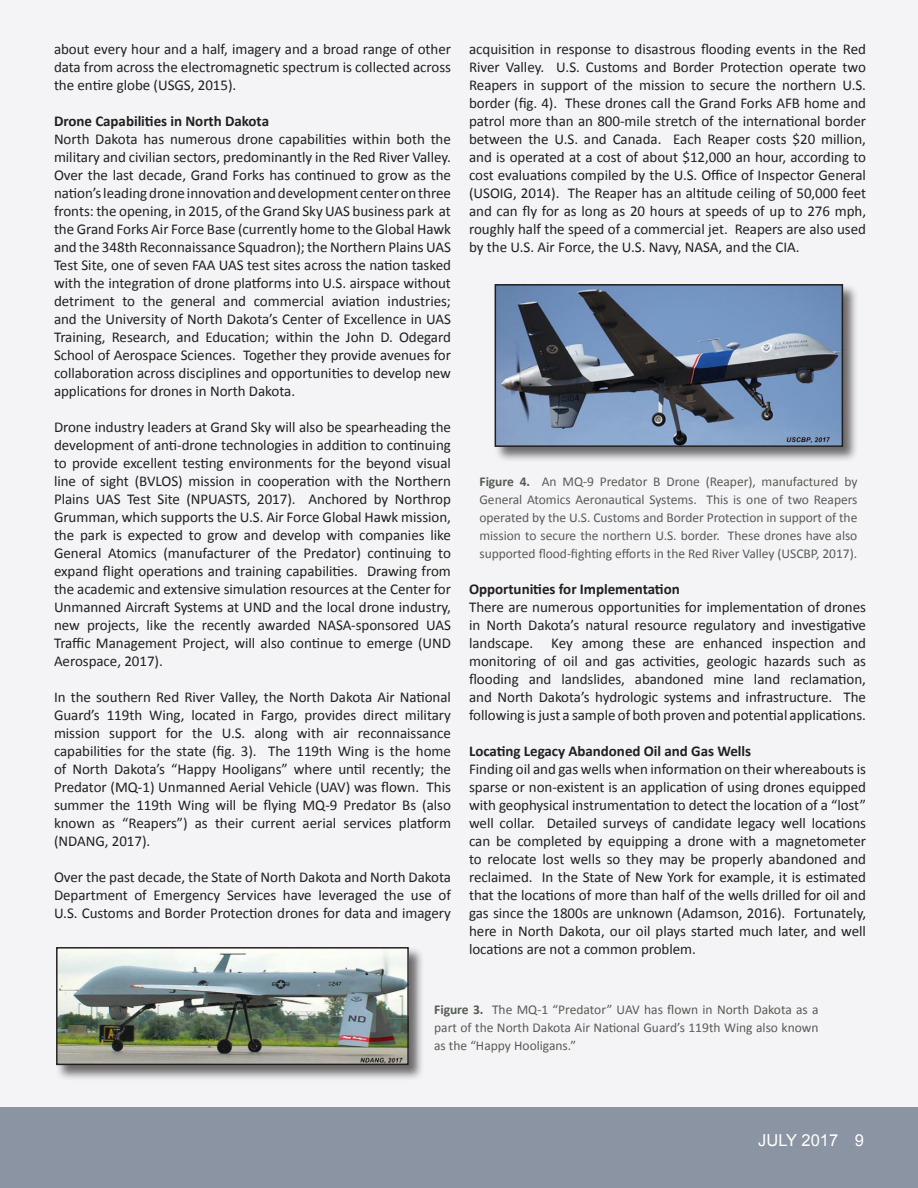
<style>
.page{position:relative;width:918px;height:1188px;background:#fff}
.page>*{position:absolute;margin:0;border:0;box-sizing:border-box;transform-origin:0 0}
.t1{font:16.5px "Arial";color:#fff}
.t2{font:15px/18px "Calibri";letter-spacing:-.005em;color:#231f20;text-align:justify}
.t3{font:700 15px "Calibri";letter-spacing:-.005em;color:#231f20}
.t4{font:13.5px/18px "Calibri";letter-spacing:-.005em;color:#575c56;text-align:justify}
.s1{font-weight:700}
</style>
<div class="page">
<div style="left:0;top:0;width:918px;height:1107px;background:#f4f4f6"></div>
<div style="left:0;top:1107px;width:918px;height:81px;background:#8b94a3"></div>
<div style="left:56px;top:947px;width:369px;height:134px;background:#231f20;opacity:.65"></div>
<img style="left:59px;top:950px;width:347px;height:112px">
<div style="left:56px;top:947px;width:353px;height:118px;border:2px solid #231f20"></div>
<div style="left:494px;top:284px;width:365px;height:179px;background:#231f20;opacity:.65"></div>
<img style="left:498px;top:287px;width:342px;height:157px">
<div style="left:495px;top:284px;width:348px;height:163px;border:2px solid #231f20"></div>
<p class="t2" style="left:54px;top:40px;width:399px">about every hour and a half, imagery and a broad range of other data from across the electromagnetic spectrum is collected across the entire globe (USGS, 2015).</p>
<p class="t3" style="left:54px;top:111px;width:217px">Drone Capabilities in North Dakota</p>
<p class="t2" style="left:54px;top:130px;width:399px">North Dakota has numerous drone capabilities within both the military and civilian sectors, predominantly in the Red River Valley.<br>Over the last decade, Grand Forks has continued to grow as the nation’s leading drone innovation and development center on three fronts: the opening, in 2015, of the Grand Sky UAS business park at the Grand Forks Air Force Base (currently home to the Global Hawk and the 348th Reconnaissance Squadron); the Northern Plains UAS Test Site, one of seven FAA UAS test sites across the nation tasked with the integration of drone platforms into U.S. airspace without detriment to the general and commercial aviation industries; and the University of North Dakota’s Center of Excellence in UAS Training, Research, and Education; within the John D. Odegard School of Aerospace Sciences. Together they provide avenues for collaboration across disciplines and opportunities to develop new applications for drones in North Dakota.</p>
<p class="t2" style="left:54px;top:418px;width:399px">Drone industry leaders at Grand Sky will also be spearheading the development of anti-drone technologies in addition to continuing to provide excellent testing environments for the beyond visual line of sight (BVLOS) mission in cooperation with the Northern Plains UAS Test Site (NPUASTS, 2017). Anchored by Northrop Grumman, which supports the U.S. Air Force Global Hawk mission, the park is expected to grow and develop with companies like General Atomics (manufacturer of the Predator) continuing to expand flight operations and training capabilities. Drawing from the academic and extensive simulation resources at the Center for Unmanned Aircraft Systems at UND and the local drone industry, new projects, like the recently awarded NASA-sponsored UAS Traffic Management Project, will also continue to emerge (UND Aerospace, 2017).</p>
<p class="t2" style="left:54px;top:688px;width:399px">In the southern Red River Valley, the North Dakota Air National Guard’s 119th Wing, located in Fargo, provides direct military mission support for the U.S. along with air reconnaissance capabilities for the state (fig. 3). The 119th Wing is the home of North Dakota’s “Happy Hooligans” where until recently; the Predator (MQ-1) Unmanned Aerial Vehicle (UAV) was flown. This summer the 119th Wing will be flying MQ-9 Predator Bs (also known as “Reapers”) as their current aerial services platform (NDANG, 2017).</p>
<p class="t2" style="left:54px;top:868px;width:399px">Over the past decade, the State of North Dakota and North Dakota Department of Emergency Services have leveraged the use of U.S. Customs and Border Protection drones for data and imagery</p>
<p class="t2" style="left:469px;top:40px;width:399px">acquisition in response to disastrous flooding events in the Red River Valley. U.S. Customs and Border Protection operate two Reapers in support of the mission to secure the northern U.S. border (fig. 4). These drones call the Grand Forks AFB home and patrol more than an 800-mile stretch of the international border between the U.S. and Canada. Each Reaper costs $20 million, and is operated at a cost of about $12,000 an hour, according to cost evaluations compiled by the U.S. Office of Inspector General (USOIG, 2014). The Reaper has an altitude ceiling of 50,000 feet and can fly for as long as 20 hours at speeds of up to 276 mph, roughly half the speed of a commercial jet. Reapers are also used by the U.S. Air Force, the U.S. Navy, NASA, and the CIA.</p>
<p class="t4" style="left:480px;top:473px;width:379px"><span class="s1">Figure 4.</span> An MQ-9 Predator B Drone (Reaper), manufactured by General Atomics Aeronautical Systems. This is one of two Reapers operated by the U.S. Customs and Border Protection in support of the mission to secure the northern U.S. border. These drones have also supported flood-fighting efforts in the Red River Valley (USCBP, 2017).</p>
<p class="t3" style="left:469px;top:579px;width:212px">Opportunities for Implementation</p>
<p class="t2" style="left:469px;top:598px;width:399px">There are numerous opportunities for implementation of drones in North Dakota’s natural resource regulatory and investigative landscape. Key among these are enhanced inspection and monitoring of oil and gas activities, geologic hazards such as flooding and landslides, abandoned mine land reclamation, and North Dakota’s hydrologic systems and infrastructure. The following is just a sample of both proven and potential applications.</p>
<p class="t3" style="left:469px;top:741px;width:284px">Locating Legacy Abandoned Oil and Gas Wells</p>
<p class="t2" style="left:469px;top:760px;width:399px">Finding oil and gas wells when information on their whereabouts is sparse or non-existent is an application of using drones equipped with geophysical instrumentation to detect the location of a “lost” well collar. Detailed surveys of candidate legacy well locations can be completed by equipping a drone with a magnetometer to relocate lost wells so they may be properly abandoned and reclaimed. In the State of New York for example, it is estimated that the locations of more than half of the wells drilled for oil and gas since the 1800s are unknown (Adamson, 2016). Fortunately, here in North Dakota, our oil plays started much later, and well locations are not a common problem.</p>
<p class="t4" style="left:434px;top:1001px;width:386px"><span class="s1">Figure 3.</span> The MQ-1 “Predator” UAV has flown in North Dakota as a part of the North Dakota Air National Guard’s 119th Wing also known as the “Happy Hooligans.”</p>
<p class="t1" style="left:758px;top:1130px;width:107px">JULY 2017 9</p>
</div>
